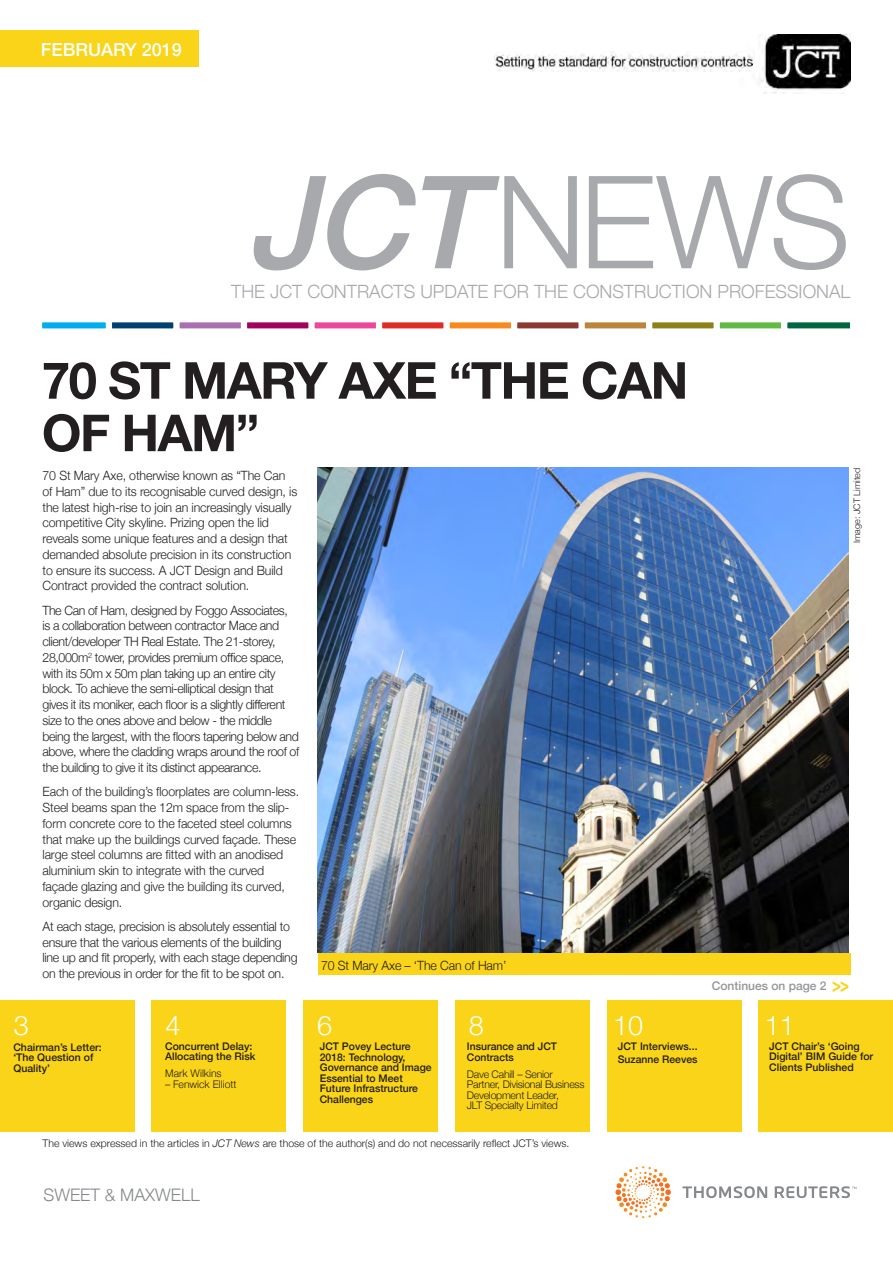
<style>
.page{position:relative;width:893px;height:1263px;background:#fff}
.page>*{position:absolute;margin:0;border:0;box-sizing:border-box;transform-origin:0 0}
.t1{font:300 129px "Helvetica Neue";color:#a8a9ad}
.MAINHEADING{font:700 51px/52.5px "Helvetica Neue";letter-spacing:-.03em;color:#231f20}
.t2{font:300 27px "Helvetica Neue";color:#fff}
.t3{font:700 20.7px "Helvetica Neue";color:#fad418;scale:.73 1}
.t4{font:300 18.3px "Helvetica Neue";color:#a8a9ad}
.t5{font:500 18px "Helvetica Neue";color:#fff}
.t6{font:300 17.25px "Helvetica Neue";color:#86888b}
.t7{font:300 12.75px/15.8px "Helvetica Neue";letter-spacing:-.01em;color:#231f20}
.t8{font:300 12.75px/15.8px "Helvetica Neue";letter-spacing:-.03em;color:#231f20}
.t9{font:500 12px "Helvetica Neue";color:#939598}
.MAINHEADING-2{font:500 10.5px/10.5px "Helvetica Neue";color:#231f20}
.t10{font:300 10.5px "Helvetica Neue";color:#231f20}
.t11{font:300 10.5px/10.5px "Helvetica Neue";letter-spacing:-.02em;color:#231f20}
.t12{font:300 9px "Helvetica Neue";color:#231f20}
.s1{font-weight:500;font-style:italic}
.s2{font-style:italic}
</style>
<div class="page">
<img style="left:760px;top:34px;width:90px;height:60px">
<img style="left:494px;top:52px;width:259px;height:20px">
<div style="left:112px;top:322px;width:61px;height:6px;background:#004171"></div>
<div style="left:111px;top:321px;width:64px;height:9px;border:1px solid #fff"></div>
<div style="left:450px;top:322px;width:61px;height:6px;background:#f6891f"></div>
<div style="left:448px;top:321px;width:64px;height:9px;border:1px solid #fff"></div>
<div style="left:382px;top:322px;width:61px;height:6px;background:#e12c26"></div>
<div style="left:381px;top:321px;width:64px;height:9px;border:1px solid #fff"></div>
<div style="left:247px;top:322px;width:61px;height:6px;background:#a20160"></div>
<div style="left:246px;top:321px;width:64px;height:9px;border:1px solid #fff"></div>
<div style="left:180px;top:322px;width:61px;height:6px;background:#a96fae"></div>
<div style="left:178px;top:321px;width:64px;height:9px;border:1px solid #fff"></div>
<div style="left:517px;top:322px;width:61px;height:6px;background:#8c3a31"></div>
<div style="left:516px;top:321px;width:64px;height:9px;border:1px solid #fff"></div>
<div style="left:585px;top:322px;width:61px;height:6px;background:#ba853d"></div>
<div style="left:583px;top:321px;width:64px;height:9px;border:1px solid #fff"></div>
<div style="left:315px;top:322px;width:61px;height:6px;background:#ed4799"></div>
<div style="left:313px;top:321px;width:64px;height:9px;border:1px solid #fff"></div>
<div style="left:720px;top:322px;width:61px;height:6px;background:#60bb46"></div>
<div style="left:718px;top:321px;width:64px;height:9px;border:1px solid #fff"></div>
<div style="left:652px;top:322px;width:62px;height:6px;background:#8a8218"></div>
<div style="left:651px;top:321px;width:64px;height:9px;border:1px solid #fff"></div>
<svg style="left:787px;top:322px;width:63px;height:7px"></svg>
<svg style="left:43px;top:322px;width:63px;height:7px"></svg>
<div style="left:0;top:1000px;width:134px;height:132px;background:#fad418"></div>
<div style="left:152px;top:1000px;width:134px;height:132px;background:#fad418"></div>
<div style="left:303px;top:1000px;width:135px;height:132px;background:#fad418"></div>
<div style="left:455px;top:1000px;width:134px;height:132px;background:#fad418"></div>
<div style="left:607px;top:1000px;width:134px;height:132px;background:#fad418"></div>
<div style="left:759px;top:1000px;width:134px;height:132px;background:#fad418"></div>
<svg style="left:682px;top:1186px;width:174px;height:12px"></svg>
<svg style="left:615px;top:1166px;width:56px;height:52px"></svg>
<img style="left:318px;top:468px;width:531px;height:485px">
<div style="left:318px;top:953px;width:532px;height:21px;background:#fad418"></div>
<div style="left:0;top:30px;width:199px;height:37px;background:#fad418"></div>
<p class="t5" style="left:41px;top:35px;width:143px">FEBRUARY 2019</p>
<p class="t1" style="left:247px;top:118px;width:605px"><span class="s1">JCT</span>NEWS</p>
<p class="t4" style="left:231px;top:276px;width:621px">THE JCT CONTRACTS UPDATE FOR THE CONSTRUCTION PROFESSIONAL</p>
<p class="MAINHEADING" style="left:42px;top:356px;width:648px">70 ST MARY AXE “THE CAN<br>OF HAM”</p>
<p class="t7" style="left:43px;top:467px;width:256px">70 St Mary Axe, otherwise known as “The Can of Ham” due to its recognisable curved design, is the latest high-rise to join an increasingly visually competitive City skyline. Prizing open the lid reveals some unique features and a design that demanded absolute precision in its construction to ensure its success. A JCT Design and Build Contract provided the contract solution.</p>
<p class="t8" style="left:43px;top:601px;width:258px">The Can of Ham, designed by Foggo Associates,<br>is a collaboration between contractor Mace and client/developer TH Real Estate. The 21-storey, 28,000m<sup>2</sup> tower, provides premium office space, with its 50m x 50m plan taking up an entire city block. To achieve the semi-elliptical design that gives it its moniker, each floor is a slightly different size to the ones above and below - the middle being the largest, with the floors tapering below and above, where the cladding wraps around the roof of the building to give it its distinct appearance.</p>
<p class="t7" style="left:43px;top:783px;width:258px">Each of the building’s floorplates are column-less.<br>Steel beams span the 12m space from the slip&shy;form concrete core to the faceted steel columns that make up the buildings curved façade. These large steel columns are fitted with an anodised aluminium skin to integrate with the curved façade glazing and give the building its curved, organic design.</p>
<p class="t7" style="left:43px;top:917px;width:257px">At each stage, precision is absolutely essential to ensure that the various elements of the building line up and fit properly, with each stage depending on the previous in order for the fit to be spot on.</p>
<p class="t7" style="left:321px;top:956px;width:187px">70 St Mary Axe – ‘The Can of Ham’</p>
<p class="t12" style="left:850px;top:543px;width:77px;rotate:-90deg">Image: JCT Limited</p>
<p class="t3" style="left:832px;top:968px;width:25px">&gt;&gt;</p>
<p class="t9" style="left:712px;top:976px;width:116px">Continues on page 2</p>
<p class="t2" style="left:14px;top:1004px;width:17px">3</p>
<p class="t2" style="left:165px;top:1004px;width:17px">4</p>
<p class="t2" style="left:317px;top:1004px;width:17px">6</p>
<p class="t2" style="left:469px;top:1004px;width:17px">8</p>
<p class="t2" style="left:613px;top:1004px;width:32px">10</p>
<p class="t2" style="left:765px;top:1004px;width:32px">11</p>
<p class="MAINHEADING-2" style="left:165px;top:1040px;width:92px">Concurrent Delay:<br>Allocating the Risk</p>
<p class="t10" style="left:165px;top:1065px;width:58px">Mark Wilkins</p>
<p class="t10" style="left:165px;top:1075px;width:73px">– Fenwick Elliott</p>
<p class="MAINHEADING-2" style="left:13px;top:1041px;width:90px">Chairman’s Letter: ‘The Question of<br>Quality’</p>
<p class="MAINHEADING-2" style="left:618px;top:1040px;width:81px">JCT Interviews...</p>
<p class="MAINHEADING-2" style="left:320px;top:1040px;width:113px">JCT Povey Lecture<br>2018: Technology,<br>Governance and Image<br>Essential to Meet<br>Future Infrastructure<br>Challenges</p>
<p class="MAINHEADING-2" style="left:467px;top:1040px;width:92px">Insurance and JCT<br>Contracts</p>
<p class="MAINHEADING-2" style="left:618px;top:1053px;width:81px">Suzanne Reeves</p>
<p class="t11" style="left:467px;top:1068px;width:119px">Dave Cahill – Senior<br>Partner, Divisional Business<br>Development Leader,<br>JLT Specialty Limited</p>
<p class="t10" style="left:43px;top:1135px;width:528px">The views expressed in the articles in <span class="s2">JCT News</span> are those of the author(s) and do not necessarily reflect JCT’s views.</p>
<p class="t6" style="left:44px;top:1181px;width:158px">SWEET &amp; MAXWELL</p>
<p class="MAINHEADING-2" style="left:769px;top:1040px;width:106px">JCT Chair’s ‘Going<br>Digital’ BIM Guide for<br>Clients Published</p>
</div>
